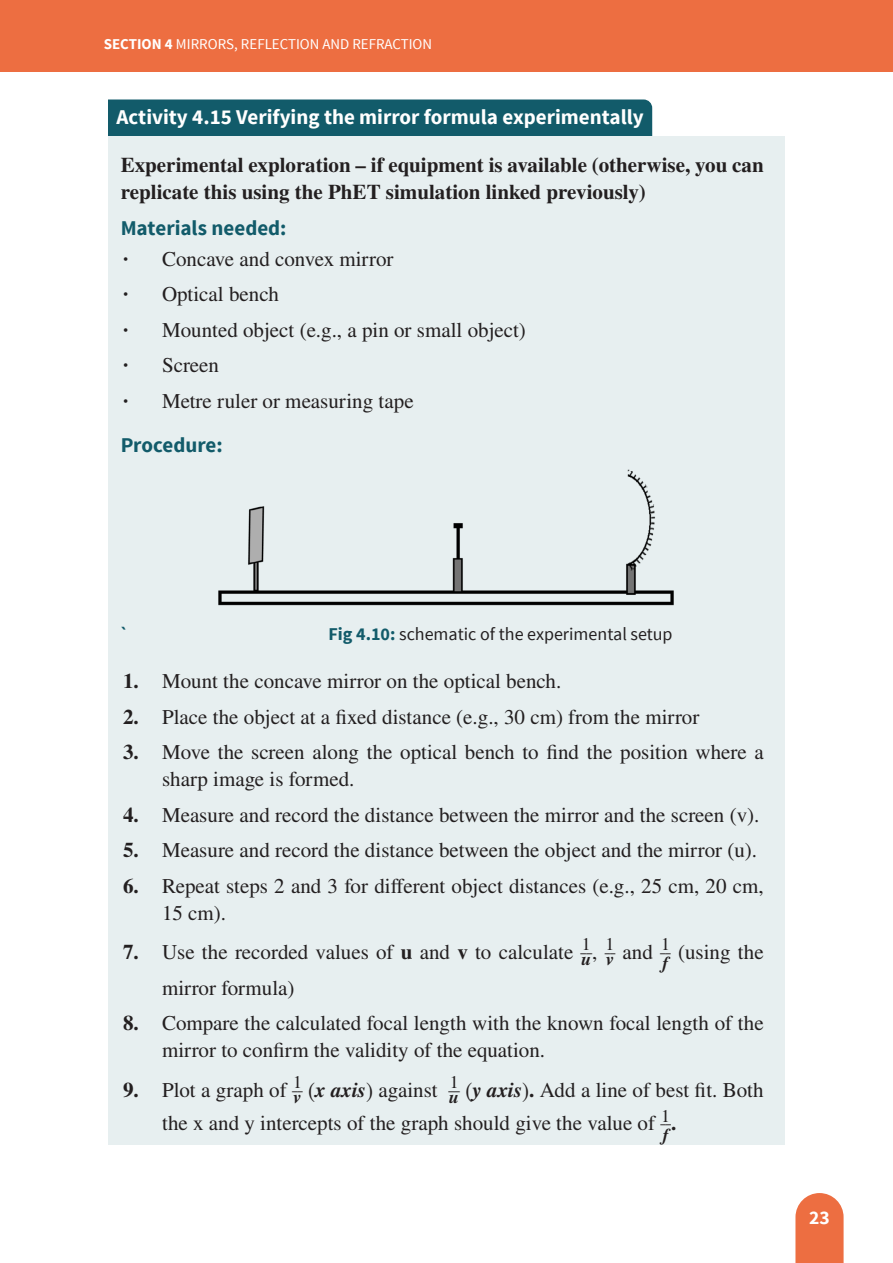
<style>
.page{position:relative;width:893px;height:1263px;background:#fff}
.page>*{position:absolute;margin:0;border:0;box-sizing:border-box;transform-origin:0 0}
.t1{font:21px/35.5px "STIX General";color:#231f20}
.t2{font:700 21px/27px "STIX General";color:#231f20}
.t3{font:700 21px "Source Sans Pro";color:#fff}
.t4{font:700 21px "Source Sans Pro";color:#125b6a}
.t5{font:700 19.5px "Source Sans Pro";color:#fff}
.t6{font:18px "Source Sans Pro";color:#231f20}
.t7{font:700 18px "Source Sans Pro";color:#125b6a}
.t8{font:17.85px "STIX General";color:#231f20;scale:.6 1}
.t9{font:italic 700 17.85px "STIX General";color:#231f20}
.t10{font:15px "Source Sans Pro";color:#fff}
.s1{font-weight:700}
.s2{font-weight:700;color:#125b6a}
.s3{font-weight:700;font-style:italic}
.s4{font-size:21px}
.s5{font-size:22.8px}
</style>
<div class="page">
<svg style="left:795px;top:1193px;width:49px;height:70px;background:#ee7b52"></svg>
<div style="left:0;top:0;width:893px;height:72px;background:#ed6e41"></div>
<div style="left:108px;top:99px;width:544px;height:38px;background:#125b6a"></div>
<div style="left:108px;top:137px;width:677px;height:89px;background:#e7eff0"></div>
<div style="left:108px;top:199px;width:677px;height:62px;background:#e7eff0"></div>
<div style="left:108px;top:230px;width:677px;height:50px;background:#e7eff0"></div>
<div style="left:108px;top:266px;width:677px;height:49px;background:#e7eff0"></div>
<div style="left:108px;top:301px;width:677px;height:50px;background:#e7eff0"></div>
<div style="left:108px;top:337px;width:677px;height:49px;background:#e7eff0"></div>
<div style="left:108px;top:372px;width:677px;height:50px;background:#e7eff0"></div>
<div style="left:108px;top:416px;width:677px;height:62px;background:#e7eff0"></div>
<div style="left:108px;top:435px;width:677px;height:197px;background:#e7eff0"></div>
<div style="left:108px;top:597px;width:677px;height:60px;background:#e7eff0"></div>
<div style="left:108px;top:652px;width:677px;height:50px;background:#e7eff0"></div>
<div style="left:108px;top:688px;width:677px;height:49px;background:#e7eff0"></div>
<div style="left:108px;top:723px;width:677px;height:77px;background:#e7eff0"></div>
<div style="left:108px;top:786px;width:677px;height:49px;background:#e7eff0"></div>
<div style="left:108px;top:821px;width:677px;height:50px;background:#e7eff0"></div>
<div style="left:108px;top:857px;width:677px;height:76px;background:#e7eff0"></div>
<div style="left:108px;top:919px;width:677px;height:89px;background:#e7eff0"></div>
<div style="left:108px;top:994px;width:677px;height:77px;background:#e7eff0"></div>
<div style="left:108px;top:1057px;width:677px;height:87px;background:#e7eff0"></div>
<img style="left:218px;top:469px;width:456px;height:137px">
<p class="t10" style="left:104px;top:35px;width:330px"><span class="s1">SECTION 4</span> MIRRORS, REFLECTION AND REFRACTION</p>
<p class="t3" style="left:117px;top:103px;width:529px">Activity 4.15 Verifying the mirror formula experimentally</p>
<p class="t2" style="left:121px;top:152px;width:644px">Experimental exploration – if equipment is available (otherwise, you can replicate this using the PhET simulation linked previously)</p>
<p class="t4" style="left:121px;top:214px;width:167px">Materials needed:</p>
<p class="t1" style="left:123px;top:242px;width:404px"><span class="s1">·</span> Concave and convex mirror<br><span class="s1">·</span> Optical bench<br><span class="s1">·</span> Mounted object (e.g., a pin or small object) <span class="s1">·</span> Screen<br><span class="s1">·</span> Metre ruler or measuring tape</p>
<p class="t4" style="left:121px;top:431px;width:103px">Procedure:</p>
<p class="t7" style="left:119px;top:622px;width:11px">`</p>
<p class="t6" style="left:328px;top:623px;width:346px"><span class="s2">Fig 4.10:</span> schematic of the experimental setup</p>
<p class="t1" style="left:123px;top:664px;width:440px"><span class="s1">1.</span> Mount the concave mirror on the optical bench.</p>
<p class="t1" style="left:123px;top:700px;width:578px"><span class="s1">2.</span> Place the object at a fixed distance (e.g., 30 cm) from the mirror</p>
<p class="t1" style="left:162px;top:739px;width:603px;line-height:27px;text-indent:-39px"><span class="s1">3.</span> Move the screen along the optical bench to find the position where a sharp image is formed.</p>
<p class="t1" style="left:123px;top:798px;width:638px"><span class="s1">4.</span> Measure and record the distance between the mirror and the screen (v).</p>
<p class="t1" style="left:123px;top:833px;width:636px"><span class="s1">5.</span> Measure and record the distance between the object and the mirror (u).</p>
<p class="t1" style="left:162px;top:873px;width:603px;line-height:27px;text-indent:-39px"><span class="s1">6.</span> Repeat steps 2 and 3 for different object distances (e.g., 25 cm, 20 cm,<br>15 cm).</p>
<p class="t1" style="left:123px;top:935px;width:471px"><span class="s1">7.</span> Use the recorded values of <span class="s1">u</span> and <span class="s1">v</span> to calculate <sup>__1</sup></p>
<p class="t8" style="left:581px;top:933px;width:58px"><span class="s3">u</span><span class="s4">,</span> __1</p>
<p class="t1" style="left:606px;top:935px;width:159px"><sub>v</sub> and <sup>__1</sup> (using the</p>
<p class="t9" style="left:663px;top:951px;width:7px">f</p>
<p class="t1" style="left:162px;top:971px;width:134px">mirror formula)</p>
<p class="t1" style="left:162px;top:1010px;width:603px;line-height:27px;text-indent:-39px"><span class="s1">8.</span> Compare the calculated focal length with the known focal length of the mirror to confirm the validity of the equation.</p>
<p class="t1" style="left:123px;top:1073px;width:181px"><span class="s1">9.</span> Plot a graph of <sup>__1</sup></p>
<p class="t1" style="left:293px;top:1073px;width:168px"><sub>v</sub> <span class="s5">(</span><span class="s3">x axis</span><span class="s5">)</span> against <sup>__1</sup></p>
<p class="t1" style="left:162px;top:1074px;width:603px;line-height:33.3px;text-indent:287px"><sub>u</sub> <span class="s5">(</span><span class="s3">y axis</span><span class="s5">)</span><span class="s1">.</span> Add a line of best fit. Both the x and y intercepts of the graph should give the value of <sup>__1</sup><span class="s1">.</span></p>
<p class="t9" style="left:663px;top:1123px;width:7px">f</p>
<p class="t5" style="left:809px;top:1205px;width:22px">23</p>
</div>
